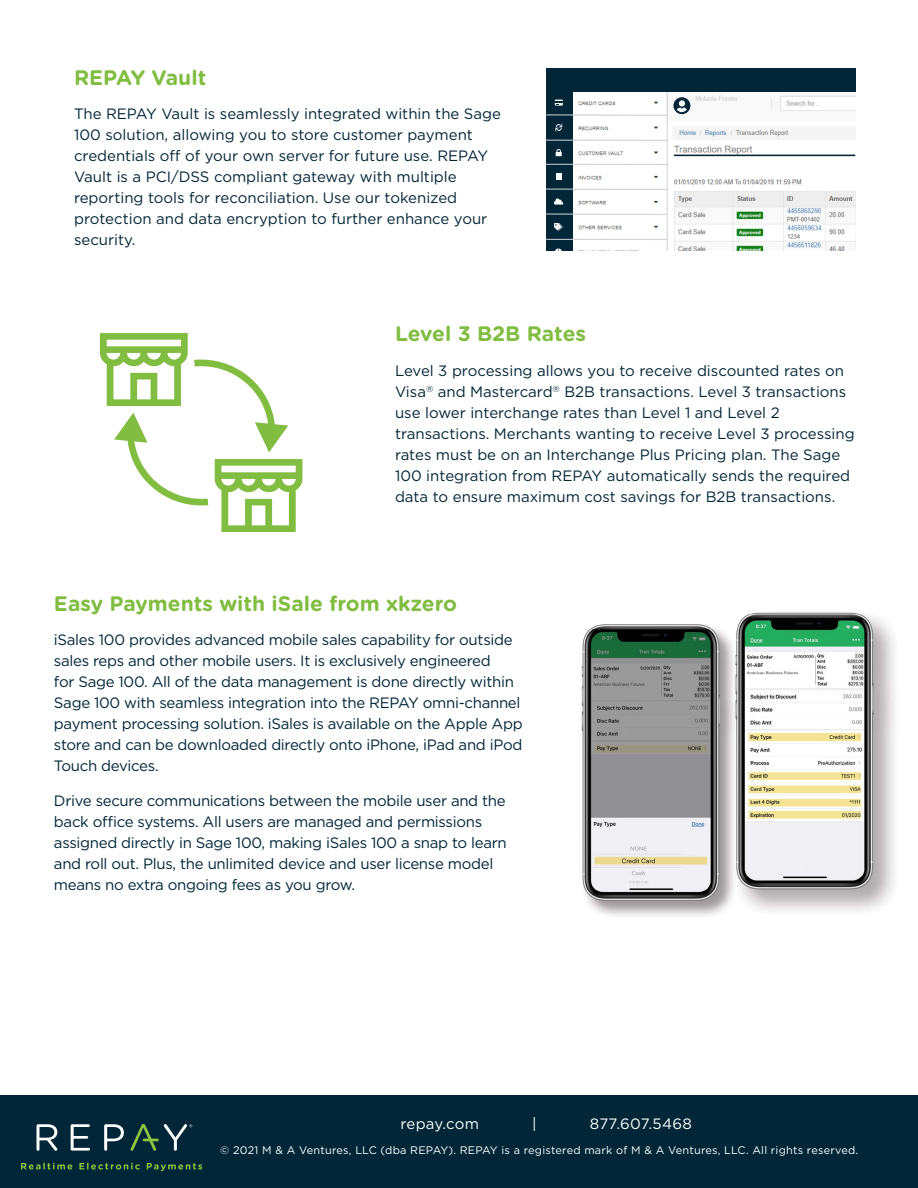
<style>
.page{position:relative;width:918px;height:1188px;background:#fff}
.page>*{position:absolute;margin:0;border:0;box-sizing:border-box;transform-origin:0 0}
.t1{font:700 21px "Gotham Rounded";color:#81bd41}
.t2{font:15px/21px "Gotham";color:#032637}
.t3{font:15px/21px "Gotham";letter-spacing:-.02em;color:#012638}
.t4{font:15px "Gotham";letter-spacing:.02em;color:#fff}
.t5{font:10.95px "Gotham";letter-spacing:.02em;color:#fff}
</style>
<div class="page">
<div style="left:0;top:1095px;width:918px;height:93px;background:#012638"></div>
<svg style="left:21px;top:1163px;width:51px;height:7px"></svg>
<svg style="left:79px;top:1163px;width:61px;height:7px"></svg>
<svg style="left:147px;top:1163px;width:55px;height:8px"></svg>
<svg style="left:37px;top:1124px;width:20px;height:27px"></svg>
<svg style="left:71px;top:1124px;width:19px;height:27px"></svg>
<svg style="left:104px;top:1124px;width:20px;height:27px"></svg>
<svg style="left:131px;top:1124px;width:61px;height:27px"></svg>
<img style="left:572px;top:91px;width:283px;height:159px">
<div style="left:546px;top:68px;width:309px;height:23px;background:#012638"></div>
<div style="left:546px;top:91px;width:26px;height:159px;background:#012638"></div>
<hr style="left:546px;top:115px;width:122px;height:1px;background:#d4d4d4">
<hr style="left:546px;top:140px;width:122px;height:1px;background:#d4d4d4">
<hr style="left:546px;top:164px;width:122px;height:1px;background:#d4d4d4">
<hr style="left:546px;top:189px;width:122px;height:1px;background:#d4d4d4">
<hr style="left:546px;top:214px;width:121px;height:1px;background:#d4d4d4">
<svg style="left:674px;top:97px;width:16px;height:17px"></svg>
<div style="left:679px;top:100px;width:6px;height:7px;background:#f9f9f9;border-radius:50%"></div>
<svg style="left:677px;top:107px;width:10px;height:5px"></svg>
<svg style="left:554px;top:198px;width:10px;height:7px"></svg>
<svg style="left:554px;top:223px;width:9px;height:7px"></svg>
<svg style="left:556px;top:173px;width:5px;height:7px"></svg>
<svg style="left:556px;top:149px;width:6px;height:7px"></svg>
<svg style="left:555px;top:124px;width:7px;height:7px"></svg>
<svg style="left:555px;top:100px;width:8px;height:6px"></svg>
<svg style="left:555px;top:101px;width:8px;height:4px"></svg>
<hr style="left:546px;top:239px;width:121px;height:1px;background:#d4d4d4">
<hr style="left:674px;top:155px;width:181px;height:1px;background:#032637">
<svg style="left:100px;top:333px;width:202px;height:199px"></svg>
<img style="left:581px;top:612px;width:314px;height:304px">
<div style="left:693px;top:104px;width:77px;height:11px;background:#f9f9f9"></div>
<h1 class="t1" style="left:74px;top:62px;width:134px">REPAY Vault</h1>
<p class="t2" style="left:74px;top:103px;width:429px">The REPAY Vault is seamlessly integrated within the Sage 100 solution, allowing you to store customer payment credentials off of your own server for future use. REPAY Vault is a PCI/DSS compliant gateway with multiple reporting tools for reconciliation. Use our tokenized protection and data encryption to further enhance your security.</p>
<h1 class="t1" style="left:395px;top:319px;width:193px">Level 3 B2B Rates</h1>
<p class="t2" style="left:395px;top:360px;width:461px">Level 3 processing allows you to receive discounted rates on Visa<sup>®</sup> and Mastercard<sup>®</sup> B2B transactions. Level 3 transactions use lower interchange rates than Level 1 and Level 2 transactions. Merchants wanting to receive Level 3 processing rates must be on an Interchange Plus Pricing plan. The Sage 100 integration from REPAY automatically sends the required data to ensure maximum cost savings for B2B transactions.</p>
<h1 class="t1" style="left:54px;top:588px;width:405px">Easy Payments with iSale from xkzero</h1>
<p class="t3" style="left:54px;top:629px;width:470px">iSales 100 provides advanced mobile sales capability for outside sales reps and other mobile users. It is exclusively engineered<br>for Sage 100. All of the data management is done directly within Sage 100 with seamless integration into the REPAY omni-channel payment processing solution. iSales is available on the Apple App store and can be downloaded directly onto iPhone, iPad and iPod Touch devices.</p>
<p class="t3" style="left:54px;top:790px;width:454px">Drive secure communications between the mobile user and the back office systems. All users are managed and permissions assigned directly in Sage 100, making iSales 100 a snap to learn and roll out. Plus, the unlimited device and user license model means no extra ongoing fees as you grow.</p>
<p class="t4" style="left:400px;top:1114px;width:80px">repay.com</p>
<p class="t4" style="left:532px;top:1114px;width:6px">|</p>
<p class="t4" style="left:590px;top:1114px;width:104px">877.607.5468</p>
<p class="t5" style="left:220px;top:1143px;width:640px">© 2021 M &amp; A Ventures, LLC (dba REPAY). REPAY is a registered mark of M &amp; A Ventures, LLC. All rights reserved.</p>
</div>
